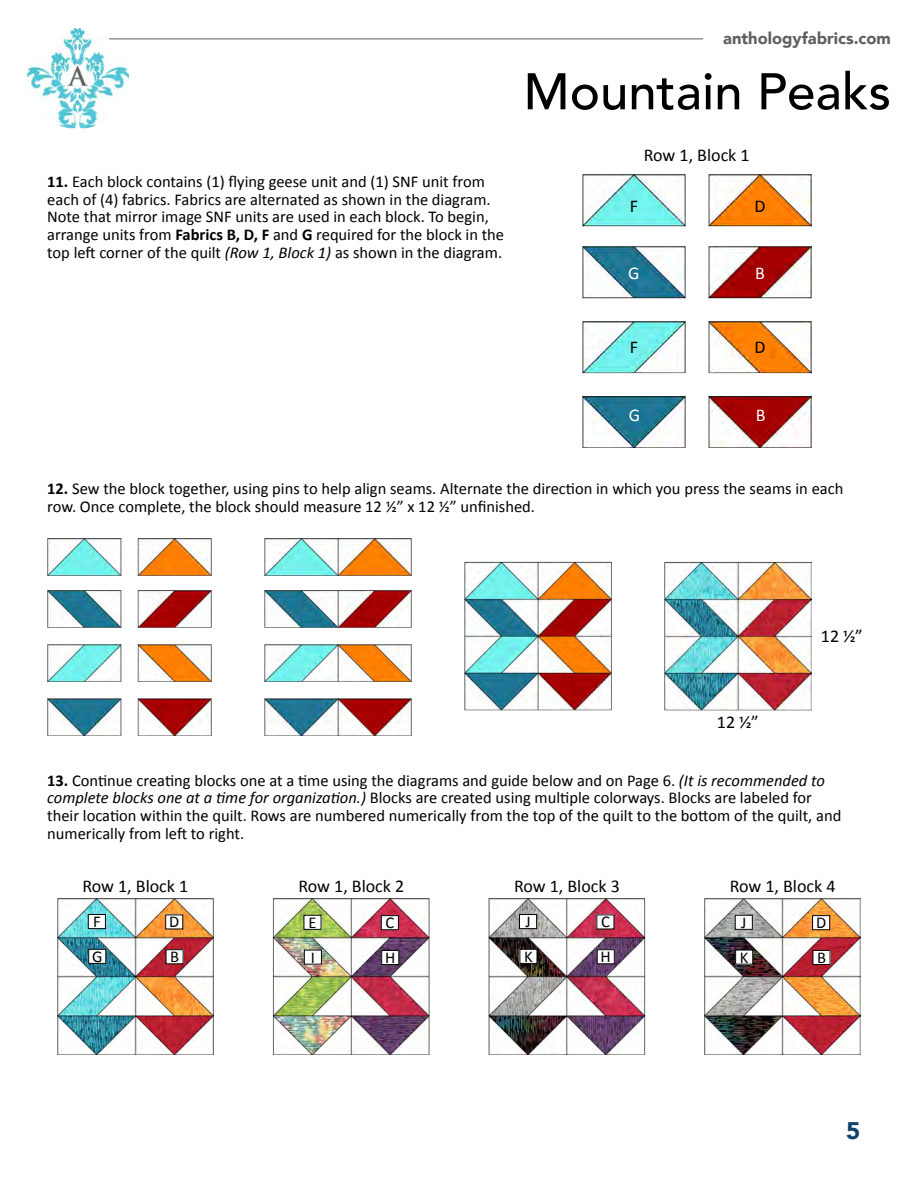
<style>
.page{position:relative;width:918px;height:1188px;background:#fff}
.page>*{position:absolute;margin:0;border:0;box-sizing:border-box;transform-origin:0 0}
.t1{font:500 51px "Avenir";color:#000}
.t2{font:900 24px "Avenir";color:#11436b}
.t3{font:18px "Calibri";color:#000}
.t4{font:18px "Calibri";color:#fff}
.t5{font:16.5px/17.9px "Calibri";color:#000}
.t6{font:900 16.5px "Avenir";color:#606060}
.s1{font-weight:700}
.s2{font-style:italic}
</style>
<div class="page">
<img style="left:27px;top:28px;width:102px;height:100px">
<hr style="left:109px;top:39px;width:594px;height:1px;background:#606060">
<img style="left:582px;top:174px;width:229px;height:273px">
<img style="left:47px;top:539px;width:764px;height:196px">
<img style="left:57px;top:898px;width:804px;height:157px">
<div style="left:88px;top:915px;width:17px;height:14px;background:#fff"></div>
<div style="left:88px;top:914px;width:18px;height:15px;border:1px solid #000"></div>
<div style="left:304px;top:915px;width:17px;height:14px;background:#fff"></div>
<div style="left:304px;top:915px;width:17px;height:15px;border:1px solid #000"></div>
<div style="left:520px;top:915px;width:17px;height:14px;background:#fff"></div>
<div style="left:519px;top:914px;width:18px;height:15px;border:1px solid #000"></div>
<div style="left:735px;top:915px;width:17px;height:14px;background:#fff"></div>
<div style="left:735px;top:915px;width:18px;height:15px;border:1px solid #000"></div>
<div style="left:89px;top:949px;width:17px;height:14px;background:#fff"></div>
<div style="left:89px;top:949px;width:17px;height:15px;border:1px solid #000"></div>
<div style="left:304px;top:950px;width:17px;height:14px;background:#fff"></div>
<div style="left:304px;top:950px;width:18px;height:14px;border:1px solid #000"></div>
<div style="left:520px;top:949px;width:17px;height:14px;background:#fff"></div>
<div style="left:520px;top:949px;width:17px;height:15px;border:1px solid #000"></div>
<div style="left:736px;top:950px;width:17px;height:14px;background:#fff"></div>
<div style="left:735px;top:950px;width:18px;height:14px;border:1px solid #000"></div>
<div style="left:166px;top:915px;width:17px;height:14px;background:#fff"></div>
<div style="left:381px;top:916px;width:17px;height:14px;background:#fff"></div>
<div style="left:381px;top:915px;width:18px;height:15px;border:1px solid #000"></div>
<div style="left:597px;top:915px;width:17px;height:14px;background:#fff"></div>
<div style="left:813px;top:916px;width:17px;height:14px;background:#fff"></div>
<div style="left:812px;top:915px;width:18px;height:15px;border:1px solid #000"></div>
<div style="left:166px;top:950px;width:17px;height:14px;background:#fff"></div>
<div style="left:382px;top:950px;width:17px;height:15px;background:#fff"></div>
<div style="left:381px;top:950px;width:18px;height:15px;border:1px solid #000"></div>
<div style="left:597px;top:950px;width:17px;height:14px;background:#fff"></div>
<div style="left:597px;top:950px;width:18px;height:14px;border:1px solid #000"></div>
<div style="left:813px;top:950px;width:17px;height:15px;background:#fff"></div>
<div style="left:813px;top:950px;width:17px;height:15px;border:1px solid #000"></div>
<p class="t6" style="left:723px;top:24px;width:169px">anthologyfabrics.com</p>
<h1 class="t1" style="left:523px;top:47px;width:369px">Mountain Peaks</h1>
<p class="t5" style="left:47px;top:172px;width:458px"><span class="s1">11.</span> Each block contains (1) flying geese unit and (1) SNF unit from each of (4) fabrics. Fabrics are alternated as shown in the diagram.<br>Note that mirror image SNF units are used in each block. To begin, arrange units from <span class="s1">Fabrics B, D, F</span> and <span class="s1">G</span> required for the block in the top left corner of the quilt <span class="s2">(Row 1, Block 1)</span> as shown in the diagram.</p>
<p class="t3" style="left:644px;top:142px;width:107px">Row 1, Block 1</p>
<p class="t3" style="left:630px;top:194px;width:10px">F</p>
<p class="t3" style="left:754px;top:194px;width:13px">D</p>
<p class="t4" style="left:628px;top:261px;width:13px">G</p>
<p class="t4" style="left:755px;top:261px;width:11px">B</p>
<p class="t3" style="left:630px;top:334px;width:10px">F</p>
<p class="t3" style="left:754px;top:334px;width:13px">D</p>
<p class="t4" style="left:629px;top:403px;width:13px">G</p>
<p class="t4" style="left:756px;top:403px;width:11px">B</p>
<p class="t5" style="left:47px;top:479px;width:798px"><span class="s1">12.</span> Sew the block together, using pins to help align seams. Alternate the direction in which you press the seams in each row. Once complete, the block should measure 12 ½” x 12 ½” unfinished.</p>
<p class="t3" style="left:717px;top:709px;width:43px">12 1/2”</p>
<p class="t3" style="left:821px;top:624px;width:43px">12 1/2”</p>
<p class="t5" style="left:47px;top:771px;width:796px"><span class="s1">13.</span> Continue creating blocks one at a time using the diagrams and guide below and on Page 6. <span class="s2">(It is recommended to complete blocks one at a time for organization.)</span> Blocks are created using multiple colorways. Blocks are labeled for their location within the quilt. Rows are numbered numerically from the top of the quilt to the bottom of the quilt, and numerically from left to right.</p>
<p class="t3" style="left:82px;top:873px;width:107px">Row 1, Block 1</p>
<p class="t3" style="left:298px;top:873px;width:107px">Row 1, Block 2</p>
<p class="t3" style="left:514px;top:873px;width:107px">Row 1, Block 3</p>
<p class="t3" style="left:730px;top:873px;width:107px">Row 1, Block 4</p>
<p class="t5" style="left:93px;top:912px;width:9px">F</p>
<p class="t5" style="left:308px;top:913px;width:10px">E</p>
<p class="t5" style="left:525px;top:912px;width:7px">J</p>
<p class="t5" style="left:741px;top:913px;width:7px">J</p>
<p class="t5" style="left:92px;top:947px;width:12px">G</p>
<p class="t5" style="left:311px;top:948px;width:6px">I</p>
<p class="t5" style="left:524px;top:947px;width:10px">K</p>
<p class="t5" style="left:740px;top:948px;width:10px">K</p>
<p class="t5" style="left:169px;top:913px;width:12px">D</p>
<p class="t5" style="left:385px;top:913px;width:10px">C</p>
<p class="t5" style="left:601px;top:913px;width:10px">C</p>
<p class="t5" style="left:816px;top:913px;width:12px">D</p>
<p class="t5" style="left:170px;top:947px;width:10px">B</p>
<p class="t5" style="left:385px;top:948px;width:12px">H</p>
<p class="t5" style="left:601px;top:947px;width:12px">H</p>
<p class="t5" style="left:817px;top:948px;width:10px">B</p>
<h2 class="t2" style="left:846px;top:1110px;width:16px">5</h2>
</div>
